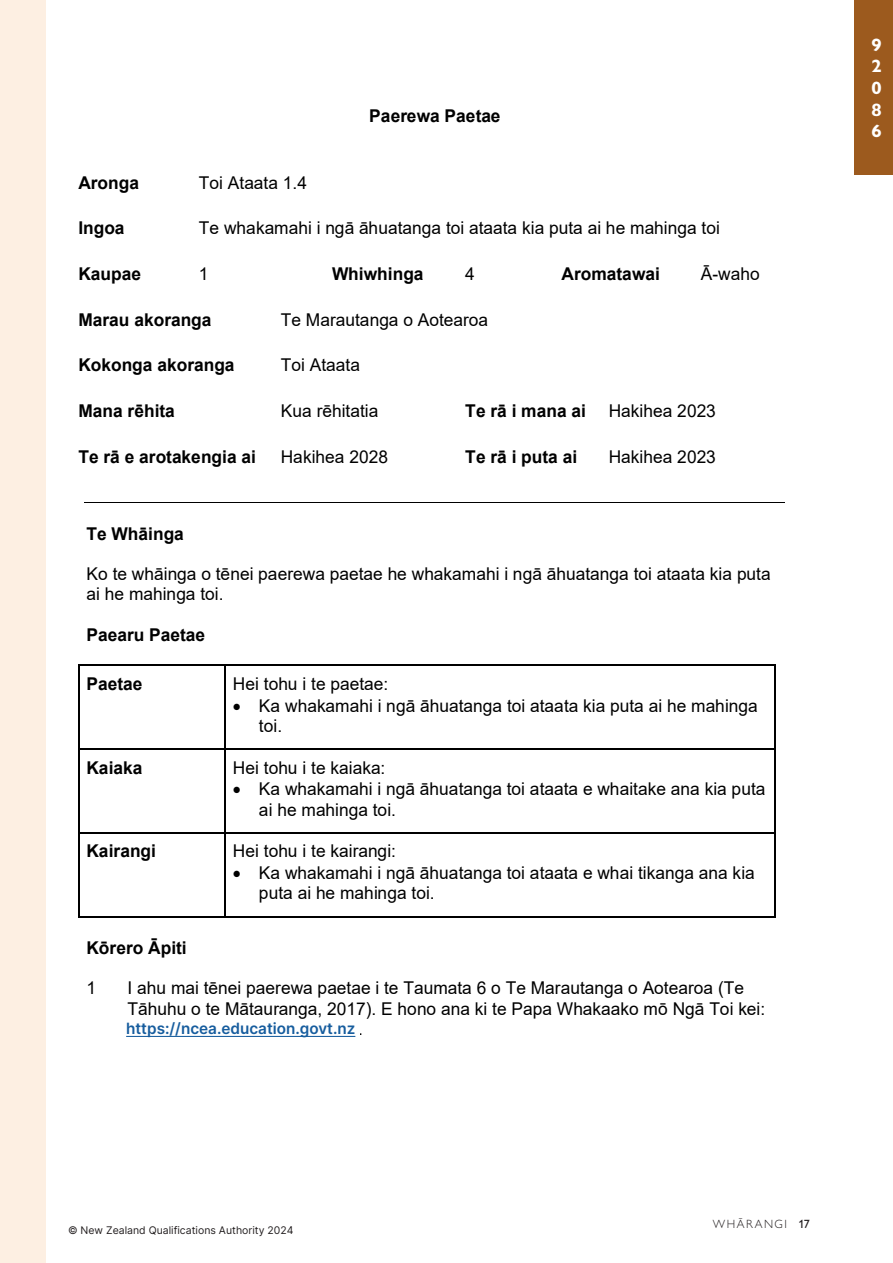
<style>
.page{position:relative;width:893px;height:1263px;background:#fff}
.page>*{position:absolute;margin:0;border:0;box-sizing:border-box;transform-origin:0 0}
.t1{font:700 18px/21.6px "Gill Sans Nova";color:#fff;text-align:justify}
.t2{font:17.55px/20.2px "Arial";letter-spacing:.005em;color:#000}
.t3{font:700 17.55px "Arial";color:#000}
.Std_number_-_Title__2-line{font:600 15.6px "Inter";color:#175d9e}
.t4{font:300 12px "Gill Sans Nova";letter-spacing:.125em;color:#231f20}
.t5{font:10.5px "Inter";color:#231f20}
.s1{color:#00f}
.s2{font-weight:500}
</style>
<div class="page">
<div style="left:0;top:0;width:46px;height:1263px;background:#fdefe2"></div>
<hr style="left:84px;top:502px;width:701px;height:1px;background:#000">
<hr style="left:79px;top:665px;width:146px;height:1px;background:#000">
<hr style="left:226px;top:665px;width:549px;height:1px;background:#000">
<hr style="left:78px;top:673px;width:1px;height:75px;background:#000">
<hr style="left:225px;top:673px;width:1px;height:75px;background:#000">
<hr style="left:775px;top:673px;width:1px;height:75px;background:#000">
<hr style="left:79px;top:748px;width:146px;height:1px;background:#000">
<hr style="left:226px;top:748px;width:549px;height:1px;background:#000">
<hr style="left:78px;top:757px;width:1px;height:75px;background:#000">
<hr style="left:225px;top:757px;width:1px;height:75px;background:#000">
<hr style="left:775px;top:757px;width:1px;height:75px;background:#000">
<hr style="left:79px;top:832px;width:146px;height:1px;background:#000">
<hr style="left:226px;top:832px;width:549px;height:1px;background:#000">
<hr style="left:78px;top:841px;width:1px;height:75px;background:#000">
<hr style="left:79px;top:916px;width:146px;height:1px;background:#000">
<hr style="left:225px;top:841px;width:1px;height:75px;background:#000">
<hr style="left:226px;top:916px;width:549px;height:1px;background:#000">
<hr style="left:775px;top:841px;width:1px;height:75px;background:#000">
<div style="left:854px;top:0;width:39px;height:175px;background:#9c5a1e"></div>
<hr style="left:126px;top:1036px;width:229px;height:1px;background:#175d9e">
<p class="t3" style="left:369px;top:104px;width:133px">Paerewa Paetae</p>
<p class="t3" style="left:78px;top:170px;width:62px">Aronga</p>
<p class="t2" style="left:199px;top:172px;width:110px">Toi Ataata 1.4</p>
<p class="t3" style="left:78px;top:216px;width:48px">Ingoa</p>
<p class="t2" style="left:199px;top:218px;width:523px">Te whakamahi i ngā āhuatanga toi ataata kia puta ai he mahinga toi</p>
<p class="t3" style="left:78px;top:261px;width:64px">Kaupae</p>
<p class="t2" style="left:199px;top:264px;width:11px">1</p>
<p class="t3" style="left:332px;top:261px;width:93px">Whiwhinga</p>
<p class="t2" style="left:465px;top:264px;width:11px">4</p>
<p class="t3" style="left:562px;top:261px;width:100px">Aromatawai</p>
<p class="t2" style="left:701px;top:264px;width:60px">Ā-waho</p>
<p class="t3" style="left:78px;top:307px;width:135px">Marau akoranga</p>
<p class="t2" style="left:281px;top:309px;width:209px">Te Marautanga o Aotearoa</p>
<p class="t3" style="left:78px;top:353px;width:158px">Kokonga akoranga</p>
<p class="t2" style="left:281px;top:355px;width:81px">Toi Ataata</p>
<p class="t3" style="left:78px;top:399px;width:98px">Mana rēhita</p>
<p class="t2" style="left:281px;top:401px;width:99px">Kua rēhitatia</p>
<p class="t3" style="left:465px;top:399px;width:122px">Te rā i mana ai</p>
<p class="t2" style="left:609px;top:401px;width:109px">Hakihea 2023</p>
<p class="t3" style="left:78px;top:444px;width:179px">Te rā e arotakengia ai</p>
<p class="t2" style="left:281px;top:446px;width:109px">Hakihea 2028</p>
<p class="t3" style="left:465px;top:444px;width:114px">Te rā i puta ai</p>
<p class="t2" style="left:609px;top:446px;width:109px">Hakihea 2023</p>
<p class="t3" style="left:86px;top:521px;width:99px">Te Whāinga</p>
<p class="t2" style="left:86px;top:563px;width:686px">Ko te whāinga o tēnei paerewa paetae he whakamahi i ngā āhuatanga toi ataata kia puta ai he mahinga toi.</p>
<p class="t3" style="left:86px;top:622px;width:120px">Paearu Paetae</p>
<p class="t3" style="left:86px;top:671px;width:57px">Paetae</p>
<p class="t2" style="left:233px;top:674px;width:157px">Hei tohu i te paetae:</p>
<p class="t2" style="left:259px;top:695px;width:500px;text-indent:-26px">• Ka whakamahi i ngā āhuatanga toi ataata kia puta ai he mahinga toi.</p>
<p class="t3" style="left:86px;top:755px;width:57px">Kaiaka</p>
<p class="t2" style="left:233px;top:757px;width:154px">Hei tohu i te kaiaka:</p>
<p class="t2" style="left:259px;top:779px;width:508px;text-indent:-26px">• Ka whakamahi i ngā āhuatanga toi ataata e whaitake ana kia puta ai he mahinga toi.</p>
<p class="t3" style="left:86px;top:839px;width:71px">Kairangi</p>
<p class="t2" style="left:233px;top:841px;width:165px">Hei tohu i te kairangi:</p>
<p class="t2" style="left:259px;top:862px;width:497px;text-indent:-26px">• Ka whakamahi i ngā āhuatanga toi ataata e whai tikanga ana kia puta ai he mahinga toi.</p>
<p class="t3" style="left:86px;top:935px;width:102px">Kōrero Āpiti</p>
<p class="t2" style="left:86px;top:978px;width:11px">1</p>
<p class="t2" style="left:127px;top:978px;width:639px">I ahu mai tēnei paerewa paetae i te Taumata 6 o Te Marautanga o Aotearoa (Te<br>Tāhuhu o te Mātauranga, 2017). E hono ana ki te Papa Whakaako mō Ngā Toi kei: <span class="s1">https://ncea.education.govt.nz</span>.</p>
<p class="Std_number_-_Title__2-line" style="left:126px;top:1017px;width:231px">https://ncea.education.govt.nz</p>
<p class="t1" style="left:871px;top:34px;width:12px">9<br>2<br>0<br>8<br>6</p>
<p class="t5" style="left:68px;top:1222px;width:227px">© New Zealand Qualifications Authority 2024</p>
<p class="t4" style="left:713px;top:1217px;width:98px">WHĀRANGI <span class="s2">17</span></p>
</div>
